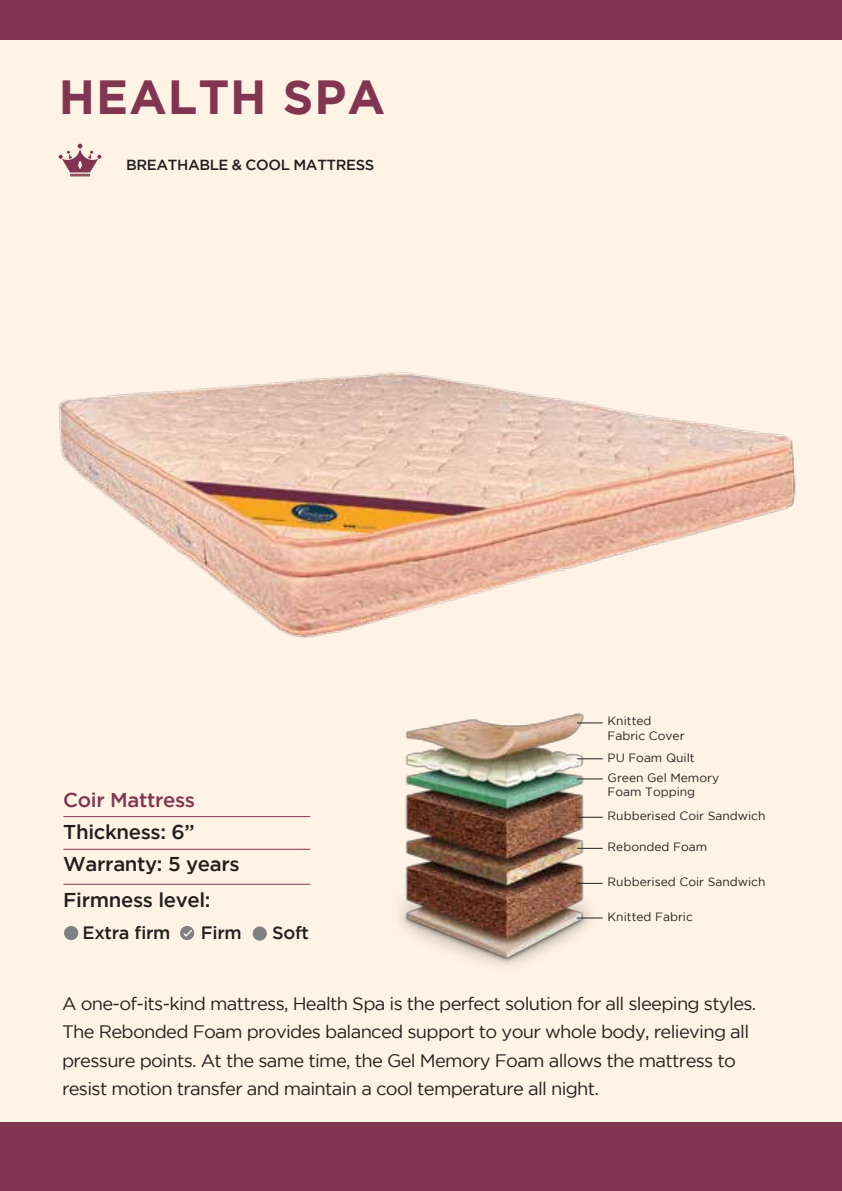
<style>
.page{position:relative;width:842px;height:1191px;background:#fff}
.page>*{position:absolute;margin:0;border:0;box-sizing:border-box;transform-origin:0 0}
.t1{font:700 47.8px "Gotham";letter-spacing:.02em;color:#813551}
.t2{font:500 20px/32px "Gotham";letter-spacing:-.02em;color:#231f20}
.t3{font:500 20px "Gotham";letter-spacing:-.02em;color:#813551}
.t4{font:18px/28.2px "Gotham";letter-spacing:-.04em;color:#231f20}
.t5{font:500 17.8px "Gotham";letter-spacing:-.02em;color:#231f20}
.t6{font:500 14.6px "Gotham";letter-spacing:-.025em;color:#231f20}
.t7{font:12px/14.4px "Gotham";color:#231f20}
</style>
<div class="page">
<div style="left:0;top:6px;width:841px;height:1185px;background:#fff3e5"></div>
<div style="left:0;top:1122px;width:841px;height:69px;background:#813551"></div>
<div style="left:0;top:0;width:841px;height:40px;background:#813551"></div>
<hr style="left:63px;top:816px;width:247px;height:1px;background:#813551">
<hr style="left:63px;top:848px;width:247px;height:1px;background:#813551">
<hr style="left:63px;top:883px;width:247px;height:1px;background:#813551">
<div style="left:180px;top:926px;width:14px;height:14px;background:#7e8083;border-radius:50%"></div>
<div style="left:252px;top:926px;width:15px;height:14px;background:#7e8083;border-radius:50%"></div>
<div style="left:64px;top:926px;width:14px;height:14px;background:#7e8083;border-radius:50%"></div>
<svg style="left:183px;top:930px;width:9px;height:6px"></svg>
<img style="left:399px;top:713px;width:204px;height:252px">
<svg style="left:576px;top:917px;width:26px;height:1px"></svg>
<svg style="left:576px;top:722px;width:26px;height:1px"></svg>
<svg style="left:576px;top:758px;width:26px;height:1px"></svg>
<svg style="left:576px;top:848px;width:26px;height:1px"></svg>
<svg style="left:576px;top:883px;width:26px;height:1px"></svg>
<svg style="left:576px;top:778px;width:26px;height:1px"></svg>
<svg style="left:576px;top:817px;width:26px;height:1px"></svg>
<svg style="left:59px;top:144px;width:42px;height:32px"></svg>
<img style="left:58px;top:372px;width:738px;height:266px">
<h1 class="t1" style="left:59px;top:70px;width:328px">HEALTH SPA</h1>
<p class="t6" style="left:126px;top:156px;width:250px">BREATHABLE &amp; COOL MATTRESS</p>
<p class="t3" style="left:63px;top:788px;width:133px">Coir Mattress</p>
<p class="t2" style="left:63px;top:815px;width:178px">Thickness: 6”<br>Warranty: 5 years</p>
<p class="t2" style="left:63px;top:883px;width:149px">Firmness level:</p>
<p class="t5" style="left:82px;top:922px;width:89px">Extra firm</p>
<p class="t5" style="left:201px;top:922px;width:42px">Firm</p>
<p class="t5" style="left:272px;top:922px;width:38px">Soft</p>
<p class="t7" style="left:607px;top:713px;width:78px">Knitted<br>Fabric Cover</p>
<p class="t7" style="left:607px;top:750px;width:89px">PU Foam Quilt</p>
<p class="t7" style="left:607px;top:770px;width:113px">Green Gel Memory<br>Foam Topping</p>
<p class="t7" style="left:607px;top:808px;width:159px">Rubberised Coir Sandwich</p>
<p class="t7" style="left:607px;top:839px;width:101px">Rebonded Foam</p>
<p class="t7" style="left:607px;top:874px;width:159px">Rubberised Coir Sandwich</p>
<p class="t7" style="left:607px;top:909px;width:87px">Knitted Fabric</p>
<p class="t4" style="left:62px;top:989px;width:695px">A one-of-its-kind mattress, Health Spa is the perfect solution for all sleeping styles.<br>The Rebonded Foam provides balanced support to your whole body, relieving all pressure points. At the same time, the Gel Memory Foam allows the mattress to resist motion transfer and maintain a cool temperature all night.</p>
</div>
